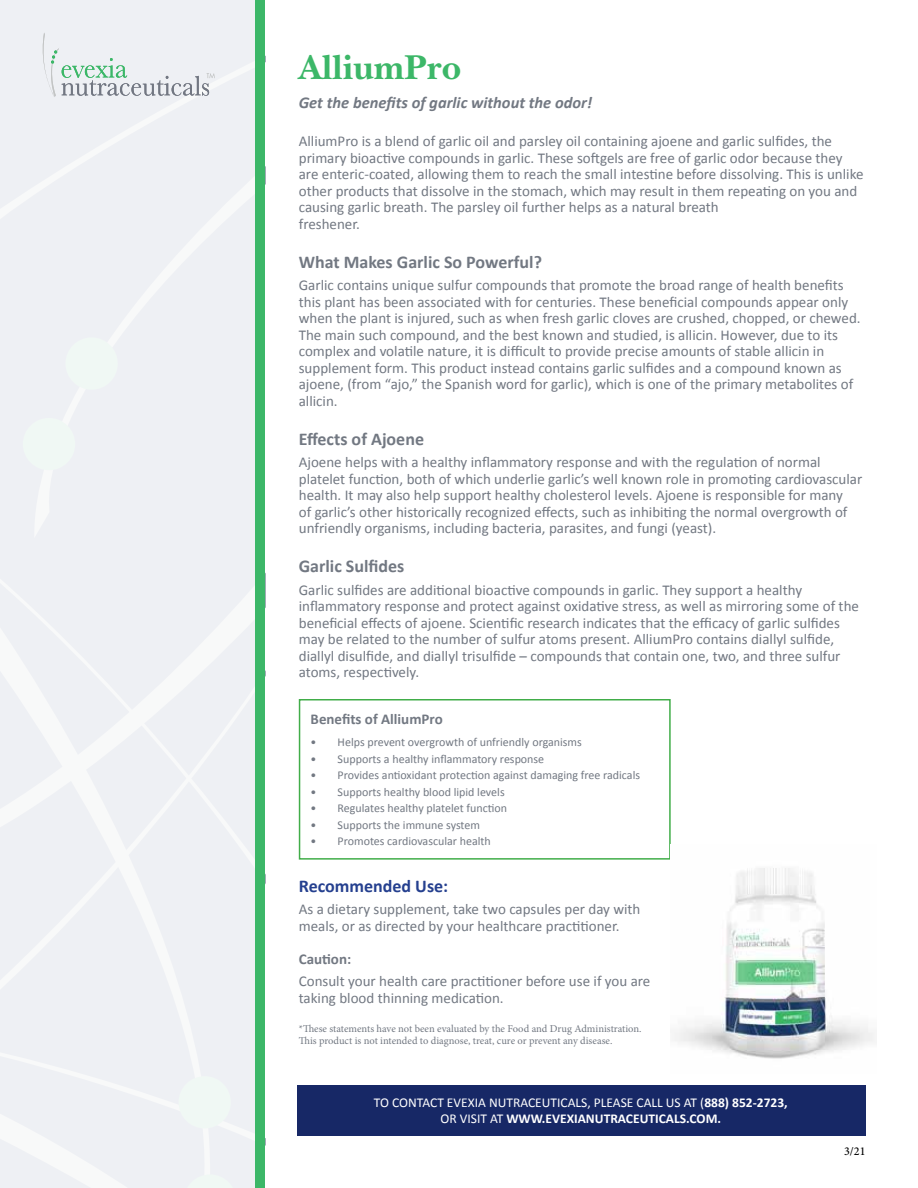
<style>
.page{position:relative;width:918px;height:1188px;background:#fff}
.page>*{position:absolute;margin:0;border:0;box-sizing:border-box;transform-origin:0 0}
.t1{font:700 36px "New Baskerville Std";letter-spacing:.01em;color:#3cb768}
.t2{font:700 18px "Calibri";color:#727882}
.t3{font:700 18px "Calibri";color:#25408f}
.t4{font:italic 700 16.5px "Calibri";color:#727882}
.t5{font:15px/16.5px "Calibri";color:#727882}
.t6{font:700 15px "Calibri";color:#727882}
.t7{font:13.5px/16.2px "Calibri";color:#fff;text-align:center}
.t8{font:12px "Calibri";color:#727882}
.t9{font:500 12px "Minion Pro";color:#000}
.t10{font:10.5px/12.6px "Minion Pro";color:#727882}
.s1{font-weight:700}
</style>
<div class="page">
<div style="left:0;top:0;width:260px;height:1188px;background:#eef0f4"></div>
<div style="left:256px;top:0;width:9px;height:1188px;background:#3cb768"></div>
<div style="left:297px;top:1085px;width:569px;height:51px;background:#172866"></div>
<svg style="left:43px;top:33px;width:172px;height:64px"></svg>
<div style="left:299px;top:699px;width:372px;height:161px;border:2px solid #41ad49"></div>
<img style="left:674px;top:868px;width:201px;height:191px">
<h1 class="t1" style="left:299px;top:46px;width:164px">AlliumPro</h1>
<p class="t4" style="left:299px;top:93px;width:295px">Get the benefits of garlic without the odor!</p>
<p class="t5" style="left:299px;top:133px;width:566px">AlliumPro is a blend of garlic oil and parsley oil containing ajoene and garlic sulfides, the primary bioactive compounds in garlic. These softgels are free of garlic odor because they are enteric-coated, allowing them to reach the small intestine before dissolving. This is unlike other products that dissolve in the stomach, which may result in them repeating on you and causing garlic breath. The parsley oil further helps as a natural breath<br>freshener.</p>
<p class="t2" style="left:299px;top:250px;width:245px">What Makes Garlic So Powerful?</p>
<p class="t5" style="left:299px;top:277px;width:563px">Garlic contains unique sulfur compounds that promote the broad range of health benefits this plant has been associated with for centuries. These beneficial compounds appear only when the plant is injured, such as when fresh garlic cloves are crushed, chopped, or chewed.<br>The main such compound, and the best known and studied, is allicin. However, due to its complex and volatile nature, it is difficult to provide precise amounts of stable allicin in supplement form. This product instead contains garlic sulfides and a compound known as ajoene, (from “ajo,” the Spanish word for garlic), which is one of the primary metabolites of allicin.</p>
<p class="t2" style="left:299px;top:427px;width:127px">Effects of Ajoene</p>
<p class="t5" style="left:299px;top:454px;width:565px">Ajoene helps with a healthy inflammatory response and with the regulation of normal platelet function, both of which underlie garlic’s well known role in promoting cardiovascular health. It may also help support healthy cholesterol levels. Ajoene is responsible for many<br>of garlic’s other historically recognized effects, such as inhibiting the normal overgrowth of unfriendly organisms, including bacteria, parasites, and fungi (yeast).</p>
<p class="t2" style="left:299px;top:555px;width:107px">Garlic Sulfides</p>
<p class="t5" style="left:299px;top:582px;width:562px">Garlic sulfides are additional bioactive compounds in garlic. They support a healthy inflammatory response and protect against oxidative stress, as well as mirroring some of the beneficial effects of ajoene. Scientific research indicates that the efficacy of garlic sulfides may be related to the number of sulfur atoms present. AlliumPro contains diallyl sulfide, diallyl disulfide, and diallyl trisulfide – compounds that contain one, two, and three sulfur atoms, respectively.</p>
<p class="t6" style="left:311px;top:709px;width:134px">Benefits of AlliumPro</p>
<p class="t8" style="left:311px;top:735px;width:273px">• Helps prevent overgrowth of unfriendly organisms</p>
<p class="t8" style="left:311px;top:751px;width:235px">• Supports a healthy inflammatory response</p>
<p class="t8" style="left:311px;top:768px;width:331px">• Provides antioxidant protection against damaging free radicals</p>
<p class="t8" style="left:311px;top:784px;width:196px">• Supports healthy blood lipid levels</p>
<p class="t8" style="left:311px;top:801px;width:198px">• Regulates healthy platelet function</p>
<p class="t8" style="left:311px;top:817px;width:171px">• Supports the immune system</p>
<p class="t8" style="left:311px;top:834px;width:182px">• Promotes cardiovascular health</p>
<p class="t3" style="left:299px;top:874px;width:151px">Recommended Use:</p>
<p class="t5" style="left:299px;top:901px;width:343px">As a dietary supplement, take two capsules per day with meals, or as directed by your healthcare practitioner.</p>
<p class="t6" style="left:299px;top:949px;width:54px">Caution:</p>
<p class="t5" style="left:299px;top:973px;width:353px">Consult your health care practitioner before use if you are taking blood thinning medication.</p>
<p class="t10" style="left:299px;top:1022px;width:344px">*These statements have not been evaluated by the Food and Drug Administration.<br>This product is not intended to diagnose, treat, cure or prevent any disease.</p>
<p class="t7" style="left:374px;top:1094px;width:415px">TO CONTACT EVEXIA NUTRACEUTICALS, PLEASE CALL US AT (<span class="s1">888) 852-2723,<br></span>OR VISIT AT <span class="s1">WWW.EVEXIANUTRACEUTICALS.COM.</span></p>
<p class="t9" style="left:844px;top:1144px;width:23px">3/21</p>
</div>
